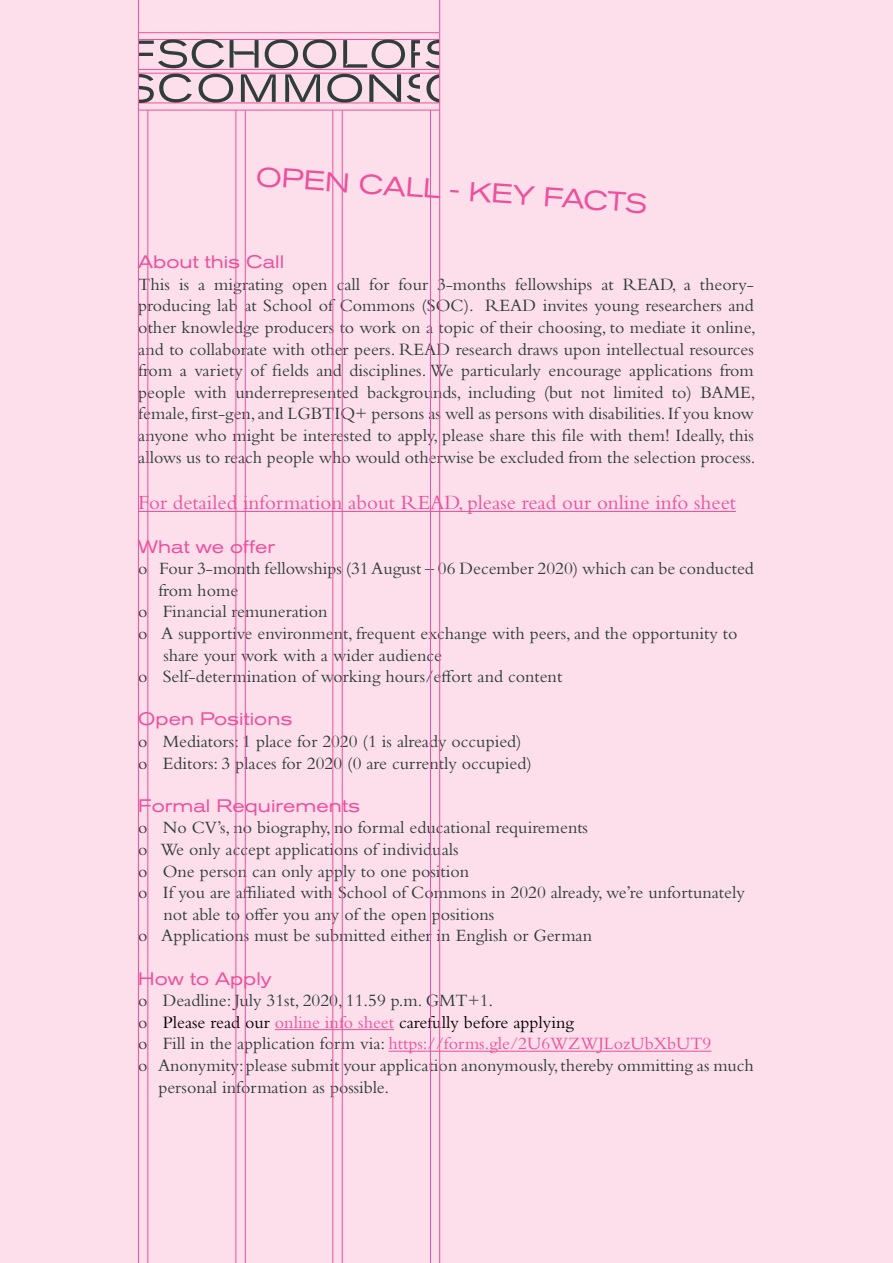
<style>
.page{position:relative;width:893px;height:1263px;background:#fcdfeb}
.page>*{position:absolute;margin:0;border:0;box-sizing:border-box;transform-origin:0 0}
.t1{font:expanded 27px "Akzidenz Grotesk BQ";color:#ee509d}
.t2{font:21px "Bembo Std";color:#ee509d}
.t3{font:18px/21.6px "Bembo Std";color:#2e3c3b;text-align:justify}
.t4{font:expanded 18px "Akzidenz Grotesk BQ";color:#ee509d}
.t5{font:18px "Bembo Std";color:#ee509d}
.t6{font:18px "Bembo Std";color:#000}
.s1{color:#2e3c3b}
.s2{color:#ee509d}
</style>
<div class="page">
<hr style="left:138px;top:511px;width:598px;height:1px;background:#ee509d">
<hr style="left:275px;top:1029px;width:119px;height:1px;background:#ee509d">
<hr style="left:388px;top:1051px;width:323px;height:1px;background:#ee509d">
<hr style="left:138px;top:110px;width:302px;height:1px;background:#ee509d">
<hr style="left:138px;top:32px;width:301px;height:1px;background:#ee509d">
<hr style="left:138px;top:103px;width:302px;height:1px;background:#ee509d">
<hr style="left:138px;top:0;width:1px;height:1263px;background:#ee509d">
<hr style="left:236px;top:110px;width:1px;height:1153px;background:#ee509d">
<hr style="left:333px;top:110px;width:1px;height:1153px;background:#ee509d">
<hr style="left:148px;top:110px;width:1px;height:1153px;background:#ee509d">
<hr style="left:245px;top:110px;width:1px;height:1153px;background:#ee509d">
<hr style="left:342px;top:110px;width:1px;height:1153px;background:#ee509d">
<hr style="left:439px;top:0;width:1px;height:1263px;background:#ee509d">
<hr style="left:430px;top:110px;width:1px;height:1153px;background:#ee509d">
<svg style="left:139px;top:39px;width:300px;height:64px"></svg>
<h1 class="t1" style="left:257px;top:161px;width:394px;rotate:4deg">OPEN CALL - KEY FACTS</h1>
<p class="t4" style="left:138px;top:251px;width:147px">About this Call</p>
<p class="t3" style="left:138px;top:273px;width:619px">This is a migrating open call for four 3-months fellowships at READ, a theory&shy;producing lab at School of Commons (SOC). READ invites young researchers and other knowledge producers to work on a topic of their choosing, to mediate it online, and to collaborate with other peers. READ research draws upon intellectual resources from a variety of fields and disciplines. We particularly encourage applications from people with underrepresented backgrounds, including (but not limited to) BAME, female, first-gen, and LGBTIQ+ persons as well as persons with disabilities. If you know anyone who might be interested to apply, please share this file with them! Ideally, this allows us to reach people who would otherwise be excluded from the selection process.</p>
<p class="t2" style="left:138px;top:490px;width:599px">For detailed information about READ, please read our online info sheet</p>
<p class="t4" style="left:138px;top:536px;width:138px">What we offer</p>
<p class="t3" style="left:138px;top:557px;width:617px">o Four 3-month fellowships (31 August – 06 December 2020) which can be conducted</p>
<p class="t3" style="left:158px;top:579px;width:81px">from home</p>
<p class="t3" style="left:138px;top:601px;width:191px">o Financial remuneration</p>
<p class="t3" style="left:138px;top:622px;width:601px">o A supportive environment, frequent exchange with peers, and the opportunity to</p>
<p class="t3" style="left:163px;top:644px;width:280px">share your work with a wider audience</p>
<p class="t3" style="left:138px;top:665px;width:425px">o Self-determination of working hours/effort and content</p>
<p class="t4" style="left:138px;top:709px;width:156px">Open Positions</p>
<p class="t3" style="left:138px;top:730px;width:395px">o Mediators: 1 place for 2020 (1 is already occupied) o Editors: 3 places for 2020 (0 are currently occupied)</p>
<p class="t4" style="left:138px;top:795px;width:223px">Formal Requirements</p>
<p class="t3" style="left:138px;top:817px;width:451px">o No CV’s, no biography, no formal educational requirements</p>
<p class="t3" style="left:138px;top:838px;width:322px">o We only accept applications of individuals</p>
<p class="t3" style="left:138px;top:860px;width:332px">o One person can only apply to one position</p>
<p class="t3" style="left:138px;top:881px;width:608px">o If you are affiliated with School of Commons in 2020 already, we’re unfortunately</p>
<p class="t3" style="left:163px;top:903px;width:333px">not able to offer you any of the open positions</p>
<p class="t3" style="left:138px;top:925px;width:455px">o Applications must be submitted either in English or German</p>
<p class="t4" style="left:138px;top:968px;width:135px">How to Apply</p>
<p class="t3" style="left:138px;top:989px;width:356px">o Deadline: July 31st, 2020, 11.59 p.m. GMT+1.</p>
<p class="t6" style="left:138px;top:1012px;width:437px"><span class="s1">o</span> Please read our <span class="s2">online info sheet</span> carefully before applying</p>
<p class="t5" style="left:138px;top:1033px;width:575px"><span class="s1">o Fill in the application form via:</span> https://forms.gle/2U6WZWJLozUbXbUT9</p>
<p class="t3" style="left:138px;top:1054px;width:617px">o Anonymity: please submit your application anonymously, thereby ommitting as much</p>
<p class="t3" style="left:158px;top:1076px;width:232px">personal information as possible.</p>
</div>
